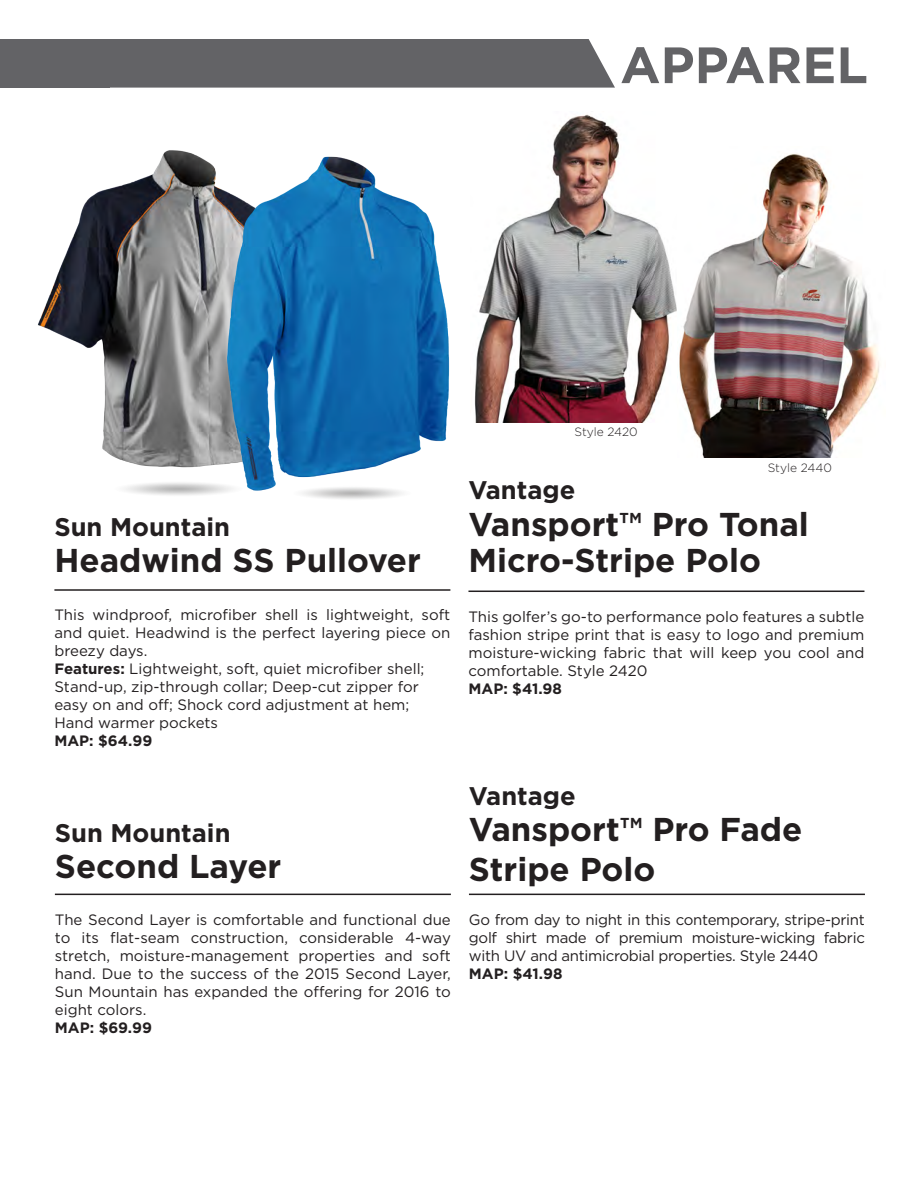
<style>
.page{position:relative;width:918px;height:1188px;background:#fff}
.page>*{position:absolute;margin:0;border:0;box-sizing:border-box;transform-origin:0 0}
.t1{font:700 51px "Gotham HTF";color:#636366}
.t2{font:700 33px/36px "Gotham HTF";color:#231f20}
.t3{font:700 25.5px "Gotham HTF";color:#231f20}
.t4{font:15px/18px "Gotham HTF";color:#231f20;text-align:justify}
.t5{font:700 15px "Gotham HTF";color:#231f20}
.t6{font:300 12px "Gotham HTF";color:#231f20}
.s1{font-weight:700}
</style>
<div class="page">
<div style="left:0;top:39px;width:615px;height:49px;background:#636366"></div>
<hr style="left:54px;top:589px;width:396px;height:2px;background:#231f20">
<hr style="left:468px;top:591px;width:396px;height:1px;background:#231f20">
<hr style="left:55px;top:894px;width:396px;height:1px;background:#231f20">
<hr style="left:469px;top:894px;width:396px;height:1px;background:#231f20">
<img style="left:15px;top:63px;width:151px;height:432px">
<img style="left:166px;top:63px;width:293px;height:436px">
<img style="left:474px;top:114px;width:203px;height:309px">
<img style="left:677px;top:153px;width:203px;height:305px">
<p class="t1" style="left:620px;top:36px;width:249px">APPAREL</p>
<p class="t3" style="left:54px;top:512px;width:177px">Sun Mountain</p>
<p class="t2" style="left:54px;top:542px;width:368px">Headwind SS Pullover</p>
<p class="t4" style="left:54px;top:606px;width:397px">This windproof, microfiber shell is lightweight, soft and quiet. Headwind is the perfect layering piece on breezy days.</p>
<p class="t4" style="left:54px;top:660px;width:372px;text-align:left"><span class="s1">Features:</span> Lightweight, soft, quiet microfiber shell; Stand-up, zip-through collar; Deep-cut zipper for easy on and off; Shock cord adjustment at hem; Hand warmer pockets</p>
<p class="t5" style="left:54px;top:732px;width:99px">MAP: $64.99</p>
<p class="t3" style="left:55px;top:818px;width:177px">Sun Mountain</p>
<p class="t2" style="left:55px;top:847px;width:228px">Second Layer</p>
<p class="t4" style="left:55px;top:910px;width:397px">The Second Layer is comfortable and functional due to its flat-seam construction, considerable 4-way stretch, moisture-management properties and soft hand. Due to the success of the 2015 Second Layer, Sun Mountain has expanded the offering for 2016 to eight colors.</p>
<p class="t5" style="left:55px;top:1019px;width:99px">MAP: $69.99</p>
<p class="t6" style="left:574px;top:425px;width:65px">Style 2420</p>
<p class="t3" style="left:468px;top:475px;width:108px">Vantage</p>
<p class="t6" style="left:768px;top:461px;width:66px">Style 2440</p>
<p class="t2" style="left:468px;top:506px;width:342px">Vansport™ Pro Tonal<br>Micro-Stripe Polo</p>
<p class="t4" style="left:468px;top:607px;width:397px">This golfer’s go-to performance polo features a subtle fashion stripe print that is easy to logo and premium moisture-wicking fabric that will keep you cool and comfortable. Style 2420</p>
<p class="t5" style="left:468px;top:680px;width:95px">MAP: $41.98</p>
<p class="t3" style="left:469px;top:782px;width:108px">Vantage</p>
<p class="t2" style="left:469px;top:809px;width:335px;line-height:39.6px">Vansport™ Pro Fade<br>Stripe Polo</p>
<p class="t4" style="left:469px;top:910px;width:398px">Go from day to night in this contemporary, stripe-print golf shirt made of premium moisture-wicking fabric with UV and antimicrobial properties. Style 2440</p>
<p class="t5" style="left:469px;top:965px;width:95px">MAP: $41.98</p>
</div>
